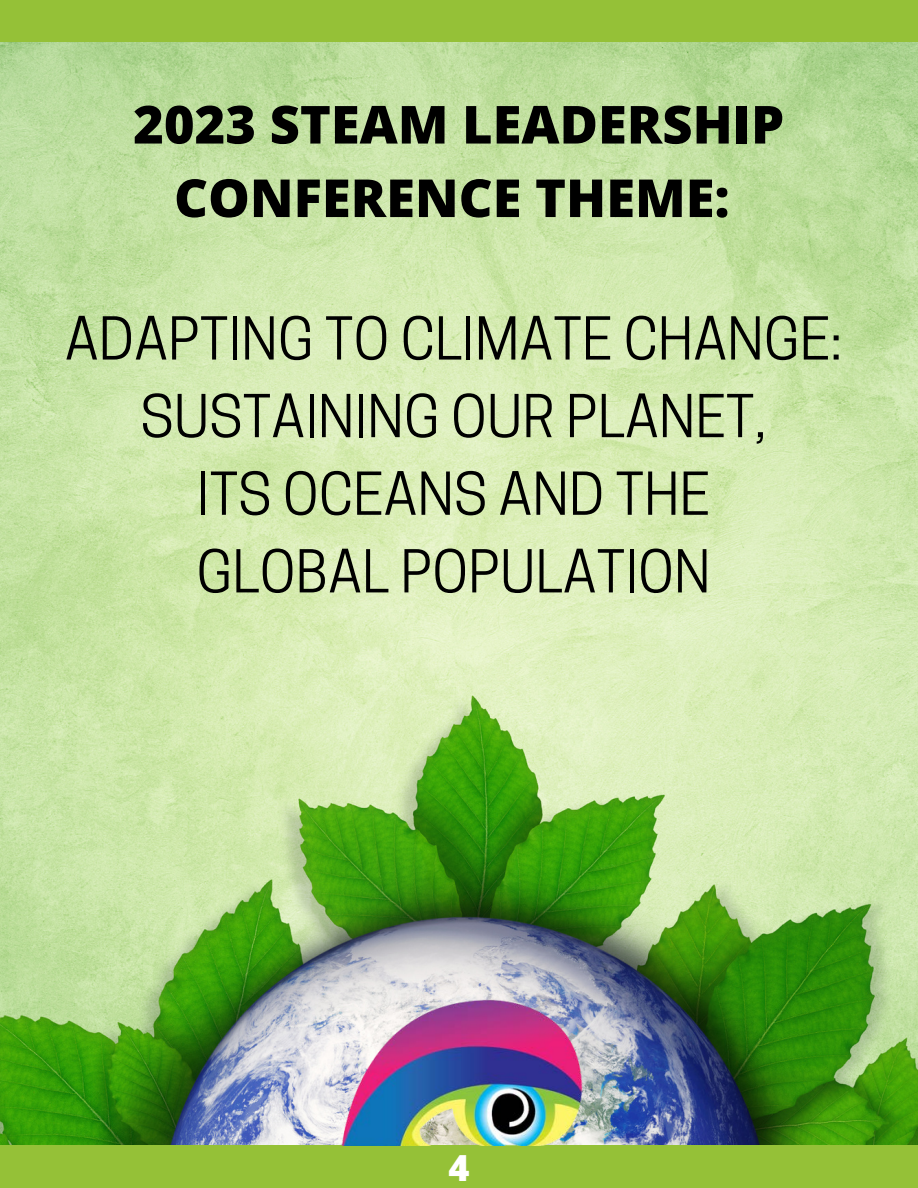
<style>
.page{position:relative;width:918px;height:1188px;background:#fff}
.page>*{position:absolute;margin:0;border:0;box-sizing:border-box;transform-origin:0 0}
.t1{font:55.5px/77.7px "Cooper Hewitt";color:#000;text-align:center}
.t2{font:800 52.5px/73.5px "Open Sans";color:#000;text-align:center}
.t3{font:800 36px "Open Sans";color:#fff}
</style>
<div class="page">
<img style="left:0;top:42px;width:918px;height:1104px">
<div style="left:0;top:0;width:918px;height:42px;background:#95c137"></div>
<div style="left:0;top:1146px;width:918px;height:42px;background:#95c137"></div>
<img style="left:318px;top:996px;width:282px;height:150px">
<p class="t2" style="left:133px;top:86px;width:652px">2023 STEAM LEADERSHIP<br>CONFERENCE THEME:</p>
<p class="t1" style="left:65px;top:307px;width:779px">ADAPTING TO CLIMATE CHANGE:<br>SUSTAINING OUR PLANET,<br>ITS OCEANS AND THE<br>GLOBAL POPULATION</p>
<p class="t3" style="left:448px;top:1142px;width:23px">4</p>
</div>
